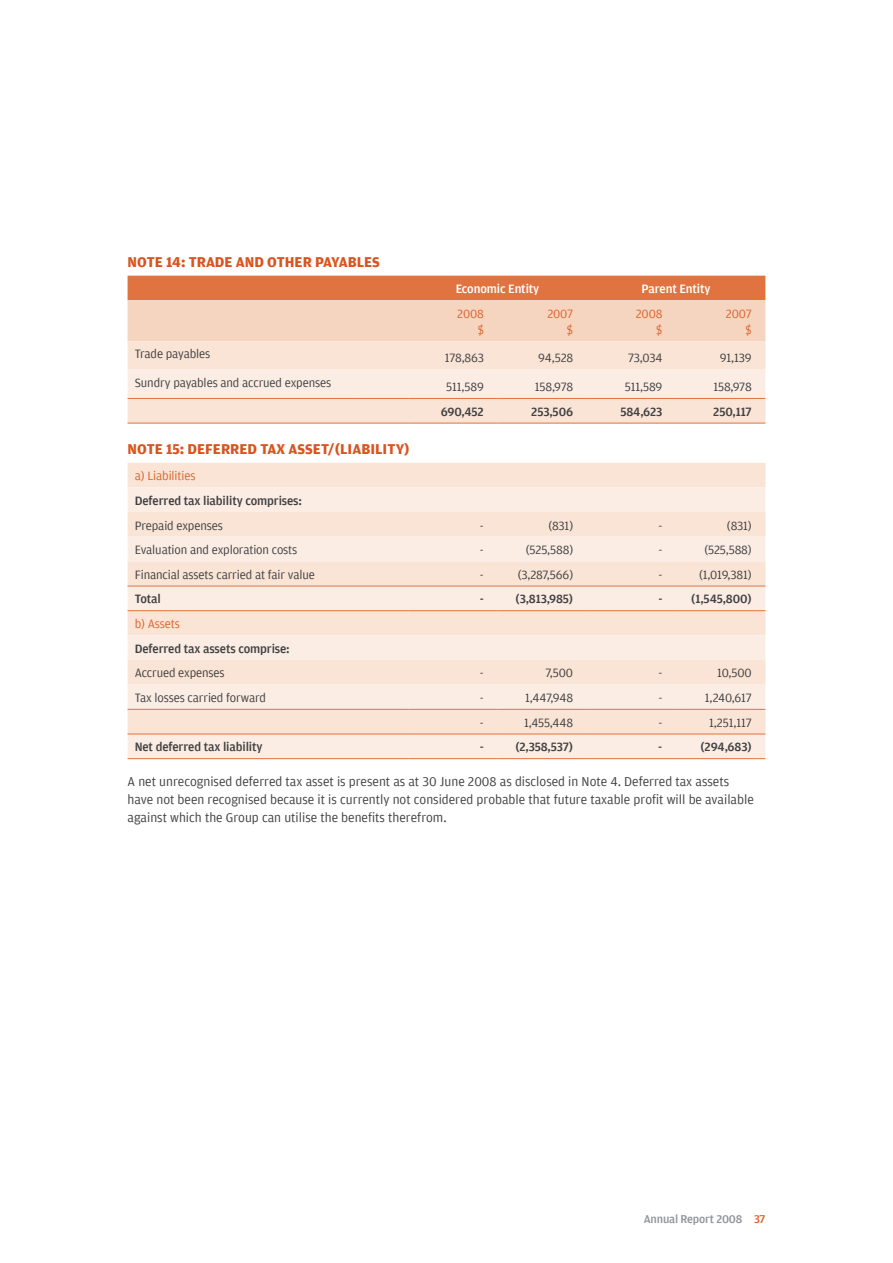
<style>
.page{position:relative;width:893px;height:1263px;background:#fff}
.page>*{position:absolute;margin:0;border:0;box-sizing:border-box;transform-origin:0 0}
.t1{font:700 15px "Amplitude";color:#d9541e}
.t2{font:13.5px/18px "Amplitude";color:#414142}
.t3{font:12.75px "Amplitude";letter-spacing:-.01em;color:#414142}
.t4{font:500 12.75px "Amplitude";letter-spacing:-.01em;color:#414142}
.t5{font:12.75px/16.5px "Amplitude";letter-spacing:-.01em;color:#dc642d;text-align:right}
.t6{font:500 12.75px "Amplitude";letter-spacing:-.01em;color:#fff}
.t7{font:500 12px "Amplitude";letter-spacing:-.015em;color:#939598}
.s1{color:#dc642d}
</style>
<div class="page">
<svg style="left:128px;top:276px;width:637px;height:65px;background:#edb090"></svg>
<div style="left:128px;top:341px;width:637px;height:82px;background:#fae4d6"></div>
<div style="left:128px;top:370px;width:637px;height:28px;background:#fbede4"></div>
<hr style="left:128px;top:398px;width:225px;height:1px;background:#e0733f">
<hr style="left:353px;top:398px;width:55px;height:1px;background:#e0733f">
<hr style="left:408px;top:398px;width:89px;height:1px;background:#e0733f">
<hr style="left:497px;top:398px;width:90px;height:1px;background:#e0733f">
<hr style="left:587px;top:398px;width:89px;height:1px;background:#e0733f">
<hr style="left:676px;top:398px;width:89px;height:1px;background:#e0733f">
<hr style="left:128px;top:423px;width:225px;height:1px;background:#e0733f">
<hr style="left:353px;top:423px;width:55px;height:1px;background:#e0733f">
<hr style="left:408px;top:423px;width:89px;height:1px;background:#e0733f">
<hr style="left:497px;top:423px;width:90px;height:1px;background:#e0733f">
<hr style="left:587px;top:423px;width:89px;height:1px;background:#e0733f">
<hr style="left:676px;top:423px;width:89px;height:1px;background:#e0733f">
<div style="left:128px;top:463px;width:637px;height:24px;background:#fae4d6"></div>
<svg style="left:128px;top:487px;width:637px;height:271px;background:#fae8dc"></svg>
<hr style="left:128px;top:586px;width:280px;height:1px;background:#e0733f">
<hr style="left:408px;top:586px;width:89px;height:1px;background:#e0733f">
<hr style="left:497px;top:586px;width:90px;height:1px;background:#e0733f">
<hr style="left:587px;top:586px;width:89px;height:1px;background:#e0733f">
<hr style="left:676px;top:586px;width:89px;height:1px;background:#e0733f">
<hr style="left:128px;top:610px;width:280px;height:1px;background:#e0733f">
<hr style="left:408px;top:610px;width:89px;height:1px;background:#e0733f">
<hr style="left:497px;top:610px;width:90px;height:1px;background:#e0733f">
<hr style="left:587px;top:610px;width:89px;height:1px;background:#e0733f">
<hr style="left:676px;top:610px;width:89px;height:1px;background:#e0733f">
<hr style="left:128px;top:709px;width:280px;height:1px;background:#e0733f">
<hr style="left:408px;top:709px;width:89px;height:1px;background:#e0733f">
<hr style="left:497px;top:709px;width:90px;height:1px;background:#e0733f">
<hr style="left:587px;top:709px;width:89px;height:1px;background:#e0733f">
<hr style="left:676px;top:709px;width:89px;height:1px;background:#e0733f">
<hr style="left:128px;top:734px;width:280px;height:1px;background:#e0733f">
<hr style="left:408px;top:734px;width:89px;height:1px;background:#e0733f">
<hr style="left:497px;top:734px;width:90px;height:1px;background:#e0733f">
<hr style="left:587px;top:734px;width:89px;height:1px;background:#e0733f">
<hr style="left:676px;top:734px;width:89px;height:1px;background:#e0733f">
<hr style="left:128px;top:758px;width:280px;height:1px;background:#e0733f">
<hr style="left:408px;top:758px;width:89px;height:1px;background:#e0733f">
<hr style="left:497px;top:758px;width:90px;height:1px;background:#e0733f">
<hr style="left:587px;top:758px;width:89px;height:1px;background:#e0733f">
<hr style="left:676px;top:758px;width:89px;height:1px;background:#e0733f">
<p class="t1" style="left:128px;top:254px;width:254px">NOTE 14: TRADE AND OTHER PAYABLES</p>
<p class="t6" style="left:456px;top:282px;width:85px">Economic Entity</p>
<p class="t6" style="left:642px;top:282px;width:70px">Parent Entity</p>
<p class="t5" style="left:457px;top:305px;width:28px">2008 $</p>
<p class="t5" style="left:547px;top:305px;width:27px">2007 $</p>
<p class="t5" style="left:636px;top:305px;width:28px">2008 $</p>
<p class="t5" style="left:726px;top:305px;width:27px">2007 $</p>
<p class="t3" style="left:135px;top:347px;width:77px">Trade payables</p>
<p class="t3" style="left:445px;top:351px;width:40px">178,863</p>
<p class="t3" style="left:538px;top:351px;width:36px">94,528</p>
<p class="t3" style="left:628px;top:351px;width:36px">73,034</p>
<p class="t3" style="left:720px;top:351px;width:34px">91,139</p>
<p class="t3" style="left:135px;top:376px;width:198px">Sundry payables and accrued expenses</p>
<p class="t3" style="left:446px;top:380px;width:39px">511,589</p>
<p class="t3" style="left:535px;top:380px;width:40px">158,978</p>
<p class="t3" style="left:625px;top:380px;width:39px">511,589</p>
<p class="t3" style="left:713px;top:380px;width:40px">158,978</p>
<p class="t4" style="left:441px;top:404px;width:45px">690,452</p>
<p class="t4" style="left:531px;top:404px;width:43px">253,506</p>
<p class="t4" style="left:620px;top:404px;width:44px">584,623</p>
<p class="t4" style="left:713px;top:404px;width:40px">250,117</p>
<p class="t1" style="left:128px;top:441px;width:284px">NOTE 15: DEFERRED TAX ASSET/(LIABILITY)</p>
<p class="t5" style="left:135px;top:468px;width:62px">a) Liabilities</p>
<p class="t4" style="left:135px;top:493px;width:169px">Deferred tax liability comprises:</p>
<p class="t3" style="left:135px;top:518px;width:90px">Prepaid expenses</p>
<p class="t3" style="left:480px;top:518px;width:6px">-</p>
<p class="t3" style="left:548px;top:518px;width:26px">(831)</p>
<p class="t3" style="left:658px;top:518px;width:6px">-</p>
<p class="t3" style="left:727px;top:518px;width:26px">(831)</p>
<p class="t3" style="left:135px;top:543px;width:164px">Evaluation and exploration costs</p>
<p class="t3" style="left:480px;top:543px;width:6px">-</p>
<p class="t3" style="left:526px;top:543px;width:49px">(525,588)</p>
<p class="t3" style="left:658px;top:543px;width:6px">-</p>
<p class="t3" style="left:704px;top:543px;width:49px">(525,588)</p>
<p class="t3" style="left:135px;top:567px;width:182px">Financial assets carried at fair value</p>
<p class="t3" style="left:480px;top:567px;width:6px">-</p>
<p class="t3" style="left:518px;top:567px;width:57px">(3,287,566)</p>
<p class="t3" style="left:658px;top:567px;width:6px">-</p>
<p class="t3" style="left:699px;top:567px;width:54px">(1,019,381)</p>
<p class="t4" style="left:135px;top:592px;width:28px">Total</p>
<p class="t4" style="left:480px;top:592px;width:6px">-</p>
<p class="t4" style="left:516px;top:592px;width:59px">(3,813,985)</p>
<p class="t4" style="left:658px;top:592px;width:95px">- (1,545,800)</p>
<p class="t5" style="left:135px;top:616px;width:47px">b) Assets</p>
<p class="t4" style="left:135px;top:641px;width:157px">Deferred tax assets comprise:</p>
<p class="t3" style="left:135px;top:666px;width:91px">Accrued expenses</p>
<p class="t3" style="left:480px;top:666px;width:6px">-</p>
<p class="t3" style="left:545px;top:666px;width:29px">7,500</p>
<p class="t3" style="left:658px;top:666px;width:6px">-</p>
<p class="t3" style="left:717px;top:666px;width:36px">10,500</p>
<p class="t3" style="left:135px;top:691px;width:133px">Tax losses carried forward</p>
<p class="t3" style="left:480px;top:691px;width:6px">-</p>
<p class="t3" style="left:525px;top:691px;width:49px">1,447,948</p>
<p class="t3" style="left:658px;top:691px;width:6px">-</p>
<p class="t3" style="left:705px;top:691px;width:48px">1,240,617</p>
<p class="t3" style="left:480px;top:715px;width:6px">-</p>
<p class="t3" style="left:524px;top:715px;width:50px">1,455,448</p>
<p class="t3" style="left:658px;top:715px;width:6px">-</p>
<p class="t3" style="left:709px;top:715px;width:44px">1,251,117</p>
<p class="t4" style="left:135px;top:740px;width:129px">Net deferred tax liability</p>
<p class="t4" style="left:480px;top:740px;width:6px">-</p>
<p class="t4" style="left:515px;top:740px;width:59px">(2,358,537)</p>
<p class="t4" style="left:658px;top:740px;width:6px">-</p>
<p class="t4" style="left:700px;top:740px;width:53px">(294,683)</p>
<p class="t2" style="left:128px;top:772px;width:628px">A net unrecognised deferred tax asset is present as at 30 June 2008 as disclosed in Note 4. Deferred tax assets have not been recognised because it is currently not considered probable that future taxable profit will be available against which the Group can utilise the benefits therefrom.</p>
<p class="t7" style="left:644px;top:1212px;width:123px">Annual Report 2008 <span class="s1">37</span></p>
</div>
